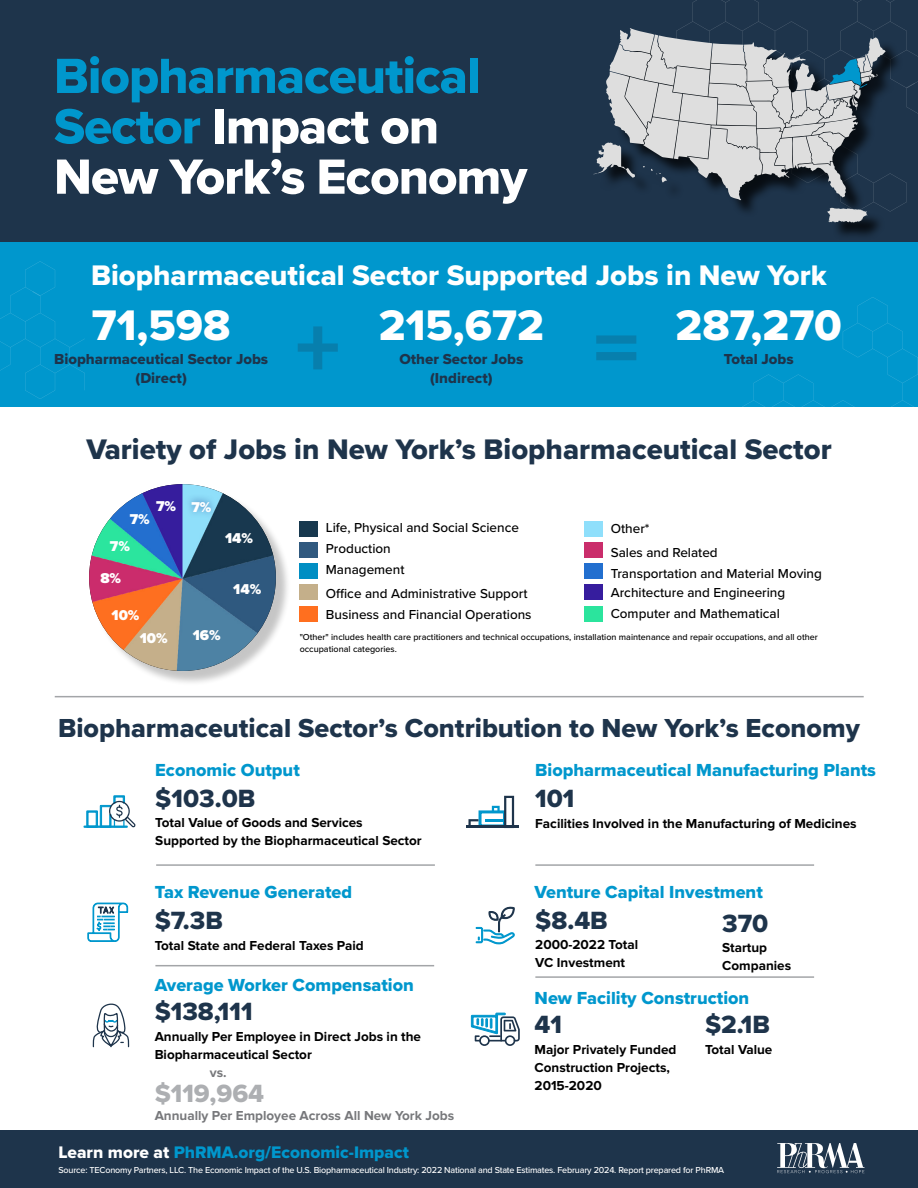
<style>
.page{position:relative;width:918px;height:1188px;background:#fff}
.page>*{position:absolute;margin:0;border:0;box-sizing:border-box;transform-origin:0 0}
.t1{font:51.3px/50.4px "Proxima Nova Extrabld";letter-spacing:-.02em;color:#fff}
.t2{font:44.4px "Proxima Nova Extrabld";color:#fff}
.t3{font:29.4px "Proxima Nova Extrabld";color:#1e344b}
.t4{font:29.4px "Proxima Nova Extrabld";color:#fff}
.t5{font:27px "Proxima Nova Extrabld";color:#1e344b}
.t6{font:25.8px "Proxima Nova Extrabld";color:#1e344b}
.t7{font:25.8px "Proxima Nova Extrabld";color:#adafb2}
.t8{font:18.15px "Proxima Nova Extrabld";color:#0097cd}
.t9{font:17.4px "Proxima Nova Extrabld";color:#0097cd}
.t10{font:15px/18.9px "Proxima Nova Extrabld";color:#1e344b;text-align:center}
.t11{font:900 14.7px/27.6px "Proxima Nova";color:#fff}
.t12{font:700 13.5px/18.1px "Proxima Nova";color:#000}
.t13{font:500 13.5px/21px "Proxima Nova";color:#000}
.t14{font:700 13.5px "Proxima Nova";color:#77787b}
.t15{font:500 9px "Proxima Nova";letter-spacing:-.02em;color:#fff}
.t16{font:500 9px/12px "Proxima Nova";color:#000}
.s1{color:#0097cd}
.s2{font-size:89.4px;color:#1e344b}
.s3{color:#fff}
</style>
<div class="page">
<div style="left:585px;top:585px;width:18px;height:15px;background:#361d9e"></div>
<div style="left:585px;top:542px;width:18px;height:16px;background:#ca2d6b"></div>
<div style="left:0;top:0;width:918px;height:242px;background:#1e344b"></div>
<svg style="left:681px;top:0;width:237px;height:204px"></svg>
<div style="left:0;top:242px;width:918px;height:165px;background:#0097cd"></div>
<svg style="left:0;top:261px;width:85px;height:138px"></svg>
<svg style="left:742px;top:297px;width:176px;height:110px"></svg>
<div style="left:0;top:1131px;width:918px;height:57px;background:#1e344b"></div>
<svg style="left:777px;top:1143px;width:87px;height:30px"></svg>
<div style="left:300px;top:607px;width:18px;height:15px;background:#ff6f1f"></div>
<div style="left:300px;top:584px;width:18px;height:16px;background:#c4af8a"></div>
<div style="left:300px;top:563px;width:18px;height:16px;background:#008ec3"></div>
<div style="left:300px;top:542px;width:18px;height:16px;background:#30597f"></div>
<div style="left:300px;top:521px;width:18px;height:16px;background:#17384e"></div>
<div style="left:585px;top:607px;width:18px;height:15px;background:#2be49d"></div>
<div style="left:585px;top:563px;width:18px;height:16px;background:#226fcf"></div>
<div style="left:585px;top:521px;width:18px;height:16px;background:#8fdffb"></div>
<hr style="left:55px;top:696px;width:809px;height:1px;background:#a3a5a8">
<div style="left:91px;top:486px;width:200px;height:200px;background:#000;opacity:.23"></div>
<img style="left:89px;top:484px;width:187px;height:187px;border-radius:93px">
<div style="left:185px;top:494px;width:33px;height:25px;background:#25408f;opacity:.57"></div>
<div style="left:479px;top:810px;width:27px;height:17px;border:3px solid #0097cd"></div>
<hr style="left:156px;top:864px;width:279px;height:2px;background:#a3a5a8">
<div style="left:84px;top:826px;width:43px;height:1px;border:1px solid #0097cd"></div>
<svg style="left:86px;top:795px;width:50px;height:33px"></svg>
<svg style="left:468px;top:819px;width:11px;height:7px"></svg>
<hr style="left:466px;top:826px;width:53px;height:2px;background:#1e344b">
<svg style="left:487px;top:796px;width:27px;height:30px"></svg>
<hr style="left:535px;top:864px;width:279px;height:2px;background:#a3a5a8">
<svg style="left:87px;top:902px;width:41px;height:40px"></svg>
<svg style="left:476px;top:906px;width:39px;height:38px"></svg>
<hr style="left:485px;top:819px;width:19px;height:3px;background:#0097cd">
<hr style="left:155px;top:965px;width:279px;height:1px;background:#a3a5a8">
<hr style="left:535px;top:976px;width:279px;height:2px;background:#a3a5a8">
<svg style="left:471px;top:1013px;width:49px;height:33px"></svg>
<svg style="left:92px;top:1003px;width:38px;height:45px"></svg>
<div style="left:598px;top:31px;width:305px;height:210px;background:#000;opacity:.75"></div>
<svg style="left:827px;top:208px;width:41px;height:15px"></svg>
<svg style="left:593px;top:28px;width:293px;height:172px"></svg>
<h1 class="t1" style="left:54px;top:50px;width:475px"><span class="s1">Biopharmaceutical<br>Sector</span> Impact on<br>New York’s Economy</h1>
<h3 class="t4" style="left:91px;top:254px;width:737px">Biopharmaceutical Sector Supported Jobs in New York</h3>
<h2 class="t2" style="left:92px;top:292px;width:140px">71,598</h2>
<p class="t10" style="left:54px;top:350px;width:215px">Biopharmaceutical Sector Jobs (Direct)</p>
<h2 class="t2" style="left:295px;top:292px;width:250px"><span class="s2">+</span> 215,672</h2>
<h2 class="t2" style="left:594px;top:292px;width:250px"><span class="s2">=</span> 287,270</h2>
<p class="t10" style="left:399px;top:350px;width:125px">Other Sector Jobs (Indirect)</p>
<p class="t10" style="left:724px;top:350px;width:71px">Total Jobs</p>
<h3 class="t3" style="left:86px;top:427px;width:747px">Variety of Jobs in New York’s Biopharmaceutical Sector</h3>
<p class="t11" style="left:156px;top:493px;width:22px">7%</p>
<p class="t11" style="left:110px;top:505px;width:41px;text-indent:20px">7%<br>7%</p>
<p class="t11" style="left:100px;top:564px;width:22px">8%</p>
<p class="t11" style="left:112px;top:601px;width:29px">10%</p>
<p class="t11" style="left:140px;top:625px;width:29px">10%</p>
<p class="t11" style="left:191px;top:493px;width:22px">7%</p>
<p class="t11" style="left:225px;top:524px;width:30px">14%</p>
<p class="t11" style="left:233px;top:575px;width:30px">14%</p>
<p class="t11" style="left:193px;top:621px;width:29px">16%</p>
<p class="t13" style="left:326px;top:516px;width:195px">Life, Physical and Social Science<br>Production<br>Management</p>
<p class="t13" style="left:326px;top:582px;width:207px">Office and Administrative Support<br>Business and Financial Operations</p>
<p class="t13" style="left:611px;top:516px;width:108px;line-height:24px">Other*<br>Sales and Related</p>
<p class="t13" style="left:611px;top:563px;width:213px;line-height:19.5px">Transportation and Material Moving<br>Architecture and Engineering</p>
<p class="t13" style="left:611px;top:603px;width:171px">Computer and Mathematical</p>
<p class="t16" style="left:300px;top:631px;width:520px">"Other" includes health care practitioners and technical occupations, installation maintenance and repair occupations, and all other occupational categories.</p>
<h3 class="t5" style="left:58px;top:707px;width:803px">Biopharmaceutical Sector’s Contribution to New York’s Economy</h3>
<h3 class="t8" style="left:155px;top:756px;width:146px">Economic Output</h3>
<h3 class="t6" style="left:155px;top:779px;width:102px">$103.0B</h3>
<p class="t12" style="left:155px;top:814px;width:268px">Total Value of Goods and Services<br>Supported by the Biopharmaceutical Sector</p>
<h3 class="t8" style="left:155px;top:878px;width:199px">Tax Revenue Generated</h3>
<h3 class="t6" style="left:155px;top:901px;width:70px">$7.3B</h3>
<p class="t12" style="left:155px;top:936px;width:211px">Total State and Federal Taxes Paid</p>
<h3 class="t8" style="left:155px;top:972px;width:261px">Average Worker Compensation</h3>
<h3 class="t6" style="left:155px;top:992px;width:99px">$138,111</h3>
<p class="t12" style="left:155px;top:1028px;width:268px">Annually Per Employee in Direct Jobs in the<br>Biopharmaceutical Sector</p>
<p class="t14" style="left:210px;top:1064px;width:18px">vs.</p>
<h3 class="t7" style="left:155px;top:1074px;width:111px">$119,964</h3>
<p class="t14" style="left:155px;top:1107px;width:301px">Annually Per Employee Across All New York Jobs</p>
<p class="t9" style="left:58px;top:1139px;width:352px"><span class="s3">Learn more at</span> PhRMA.org/Economic-Impact</p>
<h3 class="t8" style="left:535px;top:756px;width:342px">Biopharmaceutical Manufacturing Plants</h3>
<h3 class="t6" style="left:535px;top:779px;width:41px">101</h3>
<p class="t12" style="left:535px;top:814px;width:323px">Facilities Involved in the Manufacturing of Medicines</p>
<h3 class="t8" style="left:535px;top:878px;width:230px">Venture Capital Investment</h3>
<h3 class="t6" style="left:535px;top:901px;width:74px">$8.4B</h3>
<p class="t12" style="left:535px;top:936px;width:104px">2000-2022 Total<br>VC Investment</p>
<h3 class="t6" style="left:722px;top:904px;width:48px">370</h3>
<p class="t12" style="left:722px;top:939px;width:70px">Startup<br>Companies</p>
<h3 class="t8" style="left:535px;top:984px;width:216px">New Facility Construction</h3>
<h3 class="t6" style="left:535px;top:1006px;width:29px">41</h3>
<p class="t12" style="left:535px;top:1041px;width:143px">Major Privately Funded<br>Construction Projects,<br>2015-2020</p>
<h3 class="t6" style="left:705px;top:1005px;width:67px">$2.1B</h3>
<p class="t12" style="left:705px;top:1041px;width:69px">Total Value</p>
<p class="t15" style="left:58px;top:1163px;width:667px">Source: TEConomy Partners, LLC. The Economic Impact of the U.S. Biopharmaceutical Industry: 2022 National and State Estimates. February 2024. Report prepared for PhRMA</p>
</div>
